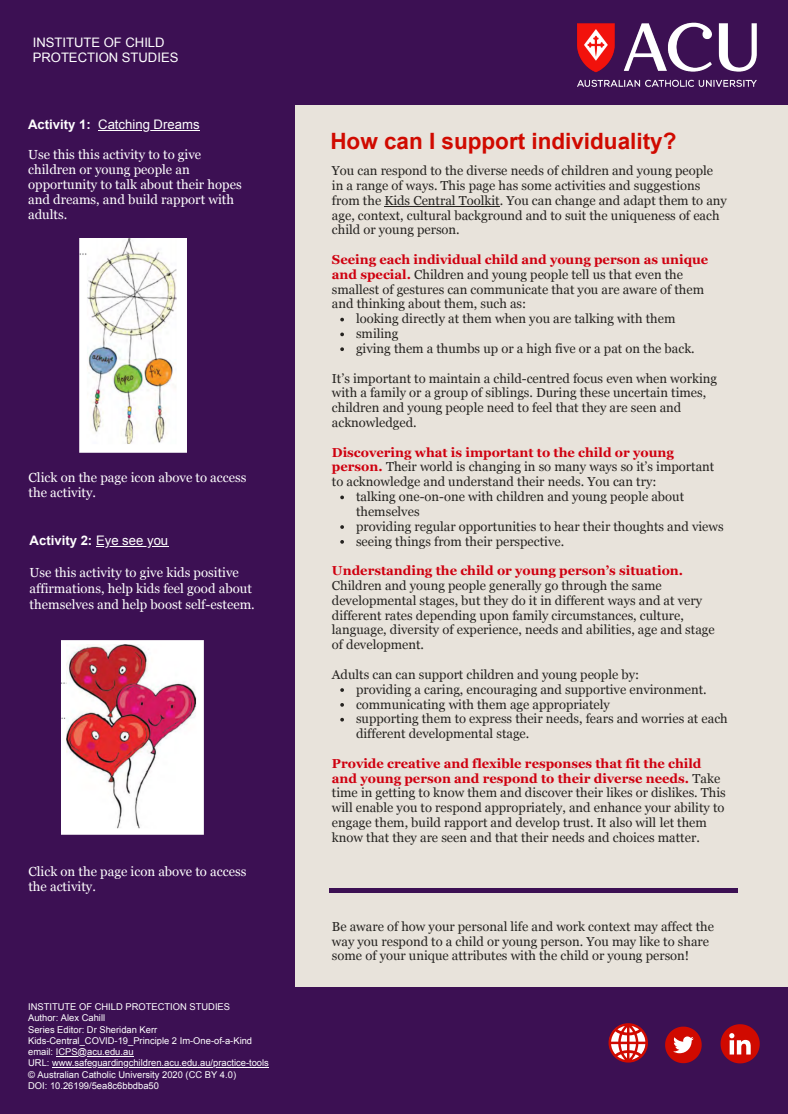
<style>
.page{position:relative;width:788px;height:1114px;background:#fff}
.page>*{position:absolute;margin:0;border:0;box-sizing:border-box;transform-origin:0 0}
.t1{font:700 22.5px "Arial";color:#d00a00}
.t2{font:13.12px/15px "Georgia";color:#fff}
.t3{font:13.12px "Arial";color:#fff}
.t4{font:700 13.12px "Arial";color:#fff}
.t5{font:13px/14.9px "Georgia";color:#252320}
.t6{font:700 13px "Georgia";color:#cf000f}
.t7{font:13px/15.2px "Arial";color:#fff}
.t8{font:9.38px/11.2px "Arial";color:#fff}
.s1{font-weight:700}
.s2{font-weight:400}
.s3{font-weight:700;color:#cf000f}
</style>
<div class="page">
<div style="left:0;top:0;width:788px;height:1113px;background:#3c1053"></div>
<div style="left:295px;top:76px;width:493px;height:910px;background:#e8e3db"></div>
<div style="left:0;top:0;width:787px;height:104px;background:#3c1053"></div>
<hr style="left:96px;top:546px;width:72px;height:1px;background:#fff">
<hr style="left:384px;top:206px;width:115px;height:1px;background:#252320">
<svg style="left:340px;top:318px;width:4px;height:3px"></svg>
<svg style="left:340px;top:332px;width:4px;height:4px"></svg>
<svg style="left:340px;top:347px;width:4px;height:4px"></svg>
<svg style="left:340px;top:495px;width:4px;height:4px"></svg>
<svg style="left:340px;top:525px;width:4px;height:4px"></svg>
<svg style="left:340px;top:540px;width:4px;height:4px"></svg>
<svg style="left:340px;top:688px;width:4px;height:4px"></svg>
<svg style="left:340px;top:703px;width:4px;height:3px"></svg>
<svg style="left:340px;top:718px;width:4px;height:3px"></svg>
<hr style="left:98px;top:130px;width:102px;height:1px;background:#fff">
<img style="left:558px;top:22px;width:217px;height:83px">
<hr style="left:56px;top:1056px;width:78px;height:1px;background:#fff">
<hr style="left:52px;top:1067px;width:217px;height:1px;background:#fff">
<svg style="left:665px;top:1026px;width:36px;height:37px"></svg>
<svg style="left:720px;top:1024px;width:39px;height:39px"></svg>
<svg style="left:608px;top:1023px;width:40px;height:39px"></svg>
<img style="left:80px;top:238px;width:107px;height:214px">
<img style="left:61px;top:640px;width:143px;height:194px">
<div style="left:328px;top:888px;width:174px;height:5px;background:#3c1053"></div>
<div style="left:502px;top:888px;width:174px;height:5px;background:#3c1053"></div>
<div style="left:676px;top:888px;width:61px;height:5px;background:#3c1053"></div>
<p class="t7" style="left:33px;top:35px;width:147px">INSTITUTE OF CHILD<br>PROTECTION STUDIES</p>
<p class="t3" style="left:28px;top:117px;width:173px"><span class="s1">Activity 1:</span> Catching Dreams</p>
<p class="t2" style="left:28px;top:147px;width:215px">Use this this activity to to give children or young people an opportunity to talk about their hopes and dreams, and build rapport with adults.</p>
<p class="t2" style="left:29px;top:470px;width:219px">Click on the page icon above to access the activity.</p>
<p class="t4" style="left:30px;top:533px;width:140px">Activity 2: <span class="s2">Eye see you</span></p>
<p class="t2" style="left:30px;top:564px;width:227px;line-height:16px">Use this activity to give kids positive affirmations, help kids feel good about themselves and help boost self-esteem.</p>
<p class="t2" style="left:28px;top:864px;width:219px">Click on the page icon above to access the activity.</p>
<p class="t8" style="left:28px;top:1001px;width:242px">INSTITUTE OF CHILD PROTECTION STUDIES<br>Author: Alex Cahill<br>Series Editor: Dr Sheridan Kerr Kids-Central_COVID-19_Principle 2 Im-One-of-a-Kind email: ICPS@acu.edu.au<br>URL: www.safeguardingchildren.acu.edu.au/practice-tools © Australian Catholic University 2020 (CC BY 4.0)<br>DOI: 10.26199/5ea8c6bbdba50</p>
<h1 class="t1" style="left:330px;top:129px;width:347px">How can I support individuality?</h1>
<p class="t5" style="left:332px;top:163px;width:396px">You can respond to the diverse needs of children and young people in a range of ways. This page has some activities and suggestions from the Kids Central Toolkit. You can change and adapt them to any age, context, cultural background and to suit the uniqueness of each child or young person.</p>
<p class="t5" style="left:332px;top:252px;width:378px"><span class="s3">Seeing each individual child and young person as unique and special.</span> Children and young people tell us that even the smallest of gestures can communicate that you are aware of them and thinking about them, such as:</p>
<p class="t5" style="left:356px;top:311px;width:340px">looking directly at them when you are talking with them smiling<br>giving them a thumbs up or a high five or a pat on the back.</p>
<p class="t5" style="left:332px;top:370px;width:386px">It’s important to maintain a child-centred focus even when working with a family or a group of siblings. During these uncertain times, children and young people need to feel that they are seen and acknowledged.</p>
<p class="t5" style="left:332px;top:445px;width:384px"><span class="s3">Discovering what is important to the child or young person.</span> Their world is changing in so many ways so it’s important to acknowledge and understand their needs. You can try:</p>
<p class="t5" style="left:356px;top:489px;width:369px">talking one-on-one with children and young people about themselves<br>providing regular opportunities to hear their thoughts and views seeing things from their perspective.</p>
<p class="t6" style="left:332px;top:563px;width:352px">Understanding the child or young person’s situation.</p>
<p class="t5" style="left:332px;top:578px;width:384px">Children and young people generally go through the same developmental stages, but they do it in different ways and at very different rates depending upon family circumstances, culture, language, diversity of experience, needs and abilities, age and stage of development.</p>
<p class="t5" style="left:332px;top:667px;width:308px">Adults can can support children and young people by:</p>
<p class="t5" style="left:356px;top:682px;width:373px">providing a caring, encouraging and supportive environment. communicating with them age appropriately<br>supporting them to express their needs, fears and worries at each different developmental stage.</p>
<p class="t5" style="left:332px;top:756px;width:395px"><span class="s3">Provide creative and flexible responses that fit the child and young person and respond to their diverse needs.</span> Take time in getting to know them and discover their likes or dislikes. This will enable you to respond appropriately, and enhance your ability to engage them, build rapport and develop trust. It also will let them know that they are seen and that their needs and choices matter.</p>
<p class="t5" style="left:332px;top:919px;width:383px">Be aware of how your personal life and work context may affect the way you respond to a child or young person. You may like to share some of your unique attributes with the child or young person!</p>
</div>
